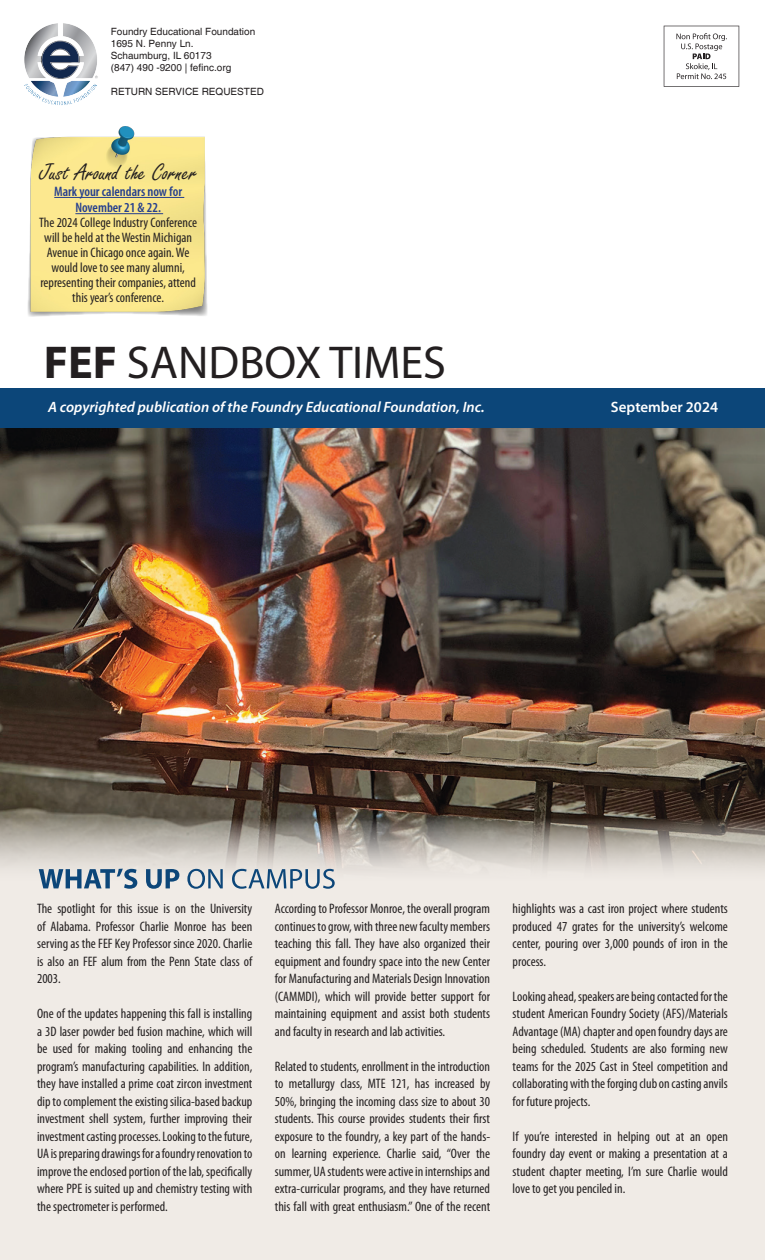
<style>
.page{position:relative;width:765px;height:1260px;background:#fff}
.page>*{position:absolute;margin:0;border:0;box-sizing:border-box;transform-origin:0 0}
.t1{font:46.25px "Myriad Pro";color:#231f20}
.t2{font:300 42.5px "Helvetica";color:#231f20}
.t3{font:25px "Freestyle Script";color:#231f20}
.t4{font:italic 600 15px "Myriad Pro";color:#fff}
.t5{font:600 15px "Myriad Pro";color:#fff}
.t6{font:condensed 13.75px/17.5px "Myriad Pro";color:#231f20;text-align:justify}
.t7{font:600 condensed 13.75px/16.2px "Myriad Pro";color:#253f8e;text-align:center}
.t8{font:10px/12px "Helvetica";color:#231f20}
.s1{font-family:"Helvetica Neue LT";font-weight:700}
.s2{font-weight:700}
</style>
<div class="page">
<div style="left:0;top:428px;width:765px;height:832px;background:#f0ebe6"></div>
<img style="left:24px;top:23px;width:74px;height:82px">
<svg style="left:664px;top:26px;width:75px;height:61px"></svg>
<img style="left:0;top:428px;width:765px;height:443px">
<div style="left:0;top:388px;width:765px;height:40px;background:#0c4679"></div>
<svg style="left:39px;top:869px;width:296px;height:20px"></svg>
<img style="left:27px;top:126px;width:181px;height:191px">
<hr style="left:54px;top:197px;width:130px;height:1px;background:#253f8e">
<hr style="left:75px;top:213px;width:88px;height:1px;background:#253f8e">
<p class="t8" style="left:111px;top:26px;width:146px">Foundry Educational Foundation<br>1695 N. Penny Ln.<br>Schaumburg, IL 60173<br>(847) 490 -9200 | fefinc.org</p>
<p class="t8" style="left:111px;top:86px;width:155px">RETURN SERVICE REQUESTED</p>
<p class="t3" style="left:39px;top:159px;width:159px">Just Around the Corner</p>
<p class="t7" style="left:54px;top:184px;width:129px">Mark your calendars now for<br>November 21 &amp; 22.</p>
<p class="t6" style="left:39px;top:215px;width:159px;line-height:15px;text-align:center">The 2024 College Industry Conference will be held at the Westin Michigan<br>Avenue in Chicago once again. We would love to see many alumni, representing their companies, attend this year’s conference.</p>
<p class="t2" style="left:107px;top:323px;width:545px"><span class="s1">FEF ALUMNI</span> NEWSLETTER</p>
<p class="t1" style="left:44px;top:334px;width:404px"><span class="s2">FEF</span> SANDBOX TIMES</p>
<p class="t4" style="left:48px;top:398px;width:438px">A copyrighted publication of the Foundry Educational Foundation, Inc.</p>
<p class="t5" style="left:611px;top:398px;width:109px">September 2024</p>
<p class="t6" style="left:37px;top:900px;width:217px">The spotlight for this issue is on the University of Alabama. Professor Charlie Monroe has been serving as the FEF Key Professor since 2020. Charlie is also an FEF alum from the Penn State class of 2003.</p>
<p class="t6" style="left:37px;top:1005px;width:217px">One of the updates happening this fall is installing a 3D laser powder bed fusion machine, which will be used for making tooling and enhancing the program’s manufacturing capabilities. In addition, they have installed a prime coat zircon investment dip to complement the existing silica-based backup investment shell system, further improving their investment casting processes. Looking to the future, UA is preparing drawings for a foundry renovation to improve the enclosed portion of the lab, specifically where PPE is suited up and chemistry testing with the spectrometer is performed.</p>
<p class="t6" style="left:275px;top:900px;width:217px">According to Professor Monroe, the overall program continues to grow, with three new faculty members teaching this fall. They have also organized their equipment and foundry space into the new Center for Manufacturing and Materials Design Innovation (CAMMDI), which will provide better support for maintaining equipment and assist both students and faculty in research and lab activities.</p>
<p class="t6" style="left:275px;top:1057px;width:217px">Related to students, enrollment in the introduction to metallurgy class, MTE 121, has increased by 50%, bringing the incoming class size to about 30 students. This course provides students their first exposure to the foundry, a key part of the hands&shy;on learning experience. Charlie said, “Over the summer, UA students were active in internships and extra-curricular programs, and they have returned this fall with great enthusiasm.” One of the recent</p>
<p class="t6" style="left:513px;top:900px;width:217px">highlights was a cast iron project where students produced 47 grates for the university’s welcome center, pouring over 3,000 pounds of iron in the process.</p>
<p class="t6" style="left:513px;top:987px;width:217px">Looking ahead, speakers are being contacted for the student American Foundry Society (AFS)/Materials Advantage (MA) chapter and open foundry days are being scheduled. Students are also forming new teams for the 2025 Cast in Steel competition and collaborating with the forging club on casting anvils for future projects.</p>
<p class="t6" style="left:513px;top:1127px;width:217px">If you’re interested in helping out at an open foundry day event or making a presentation at a student chapter meeting, I’m sure Charlie would love to get you penciled in.</p>
</div>
